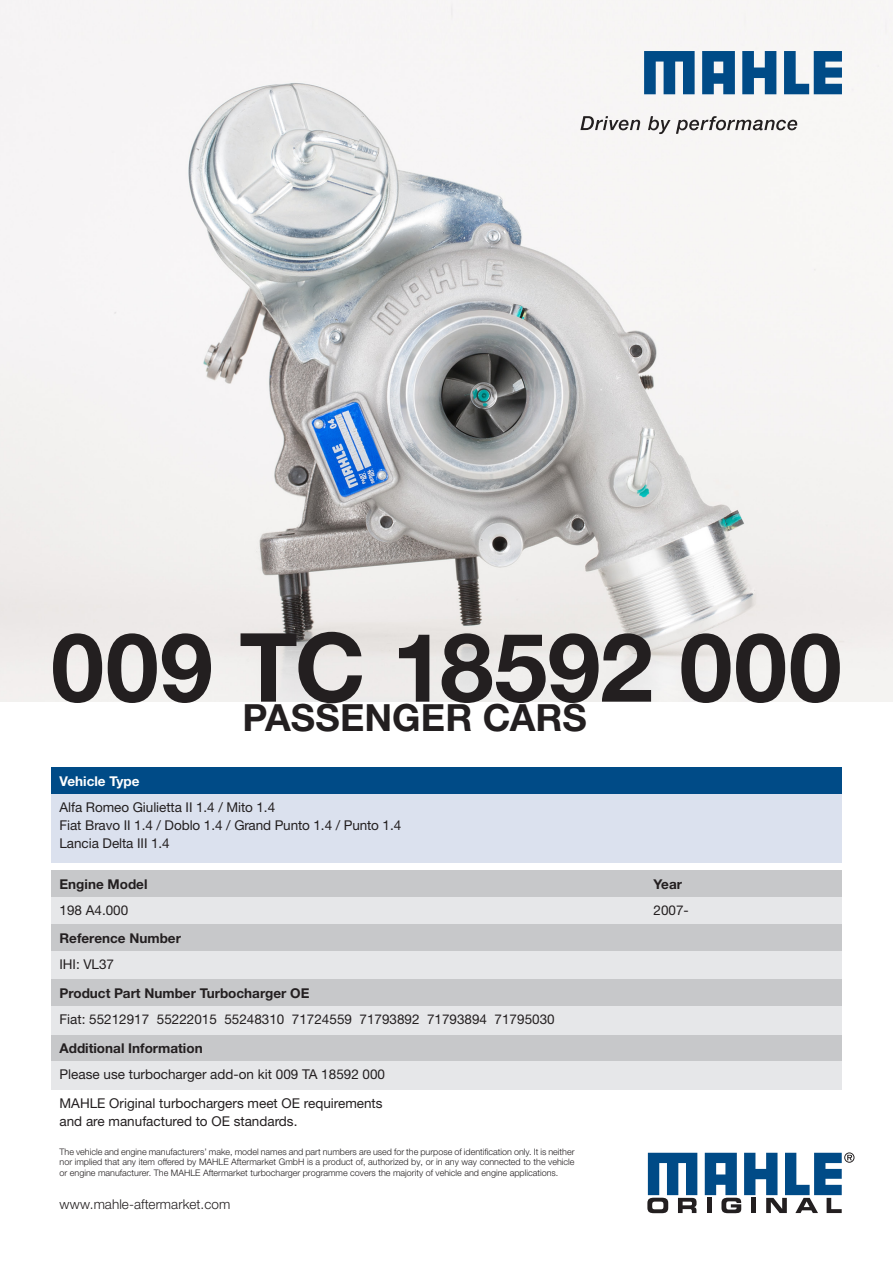
<style>
.page{position:relative;width:893px;height:1263px;background:#fff}
.page>*{position:absolute;margin:0;border:0;box-sizing:border-box;transform-origin:0 0}
.t1{font:700 95.55px "Helvetica Neue LTW1 G";letter-spacing:.01em;color:#231f20}
.t2{font:700 37.5px "Helvetica Neue LTW1 G";color:#231f20}
.t3{font:13.5px/18px "Helvetica Neue LTW1 G";color:#231f20}
.t4{font:700 13.5px "Helvetica Neue LTW1 G";color:#231f20}
.t5{font:300 13.5px "Helvetica Neue LTW1 G";letter-spacing:.005em;color:#231f20}
.t6{font:700 13.5px "Helvetica Neue LTW1 G";color:#fff}
.t7{font:300 9px/10.5px "Helvetica Neue LTW1 G";color:#231f20;text-align:justify}
</style>
<div class="page">
<img style="left:0;top:0;width:893px;height:702px">
<svg style="left:644px;top:51px;width:51px;height:43px"></svg>
<svg style="left:742px;top:51px;width:34px;height:43px"></svg>
<svg style="left:784px;top:51px;width:58px;height:43px"></svg>
<svg style="left:702px;top:51px;width:33px;height:43px"></svg>
<svg style="left:580px;top:116px;width:60px;height:14px"></svg>
<svg style="left:648px;top:116px;width:22px;height:18px"></svg>
<svg style="left:676px;top:116px;width:121px;height:18px"></svg>
<svg style="left:647px;top:1153px;width:50px;height:60px"></svg>
<svg style="left:705px;top:1152px;width:149px;height:61px"></svg>
<div style="left:51px;top:951px;width:791px;height:28px;background:#e6e7e9"></div>
<div style="left:51px;top:897px;width:791px;height:27px;background:#e6e7e9"></div>
<div style="left:51px;top:979px;width:791px;height:27px;background:#c7c8ca"></div>
<div style="left:51px;top:1034px;width:791px;height:27px;background:#c7c8ca"></div>
<div style="left:51px;top:1006px;width:791px;height:28px;background:#e6e7e9"></div>
<div style="left:51px;top:1061px;width:791px;height:28px;background:#e6e7e9"></div>
<div style="left:51px;top:924px;width:791px;height:27px;background:#c7c8ca"></div>
<div style="left:51px;top:870px;width:791px;height:27px;background:#c7c8ca"></div>
<div style="left:51px;top:794px;width:791px;height:68px;background:#dbe1ee"></div>
<div style="left:51px;top:767px;width:791px;height:27px;background:#004b87"></div>
<p class="t1" style="left:51px;top:609px;width:792px">009 TC 18592 000</p>
<p class="t2" style="left:242px;top:695px;width:346px">PASSENGER CARS</p>
<p class="t6" style="left:60px;top:772px;width:82px">Vehicle Type</p>
<p class="t3" style="left:60px;top:798px;width:217px">Alfa Romeo Giulietta II 1.4 / Mito 1.4</p>
<p class="t3" style="left:60px;top:816px;width:343px">Fiat Bravo II 1.4 / Doblo 1.4 / Grand Punto 1.4 / Punto 1.4</p>
<p class="t3" style="left:60px;top:834px;width:112px">Lancia Delta III 1.4</p>
<p class="t4" style="left:60px;top:875px;width:89px">Engine Model</p>
<p class="t4" style="left:654px;top:875px;width:30px">Year</p>
<p class="t3" style="left:60px;top:901px;width:70px">198 A4.000</p>
<p class="t3" style="left:654px;top:901px;width:37px">2007-</p>
<p class="t4" style="left:60px;top:929px;width:123px">Reference Number</p>
<p class="t3" style="left:60px;top:955px;width:56px">IHI: VL37</p>
<p class="t4" style="left:60px;top:984px;width:251px">Product Part Number Turbocharger OE</p>
<p class="t3" style="left:60px;top:1010px;width:497px">Fiat: 55212917 55222015 55248310 71724559 71793892 71793894 71795030</p>
<p class="t4" style="left:60px;top:1039px;width:145px">Additional Information</p>
<p class="t3" style="left:60px;top:1065px;width:327px">Please use turbocharger add-on kit 009 TA 18592 000</p>
<p class="t3" style="left:60px;top:1094px;width:325px">MAHLE Original turbochargers meet OE requirements and are manufactured to OE standards.</p>
<p class="t7" style="left:60px;top:1146px;width:517px">The vehicle and engine manufacturers’ make, model names and part numbers are used for the purpose of identification only. It is neither nor implied that any item offered by MAHLE Aftermarket GmbH is a product of, authorized by, or in any way connected to the vehicle or engine manufacturer. The MAHLE Aftermarket turbocharger programme covers the majority of vehicle and engine applications.</p>
<p class="t5" style="left:60px;top:1196px;width:172px">www.mahle-aftermarket.com</p>
</div>
